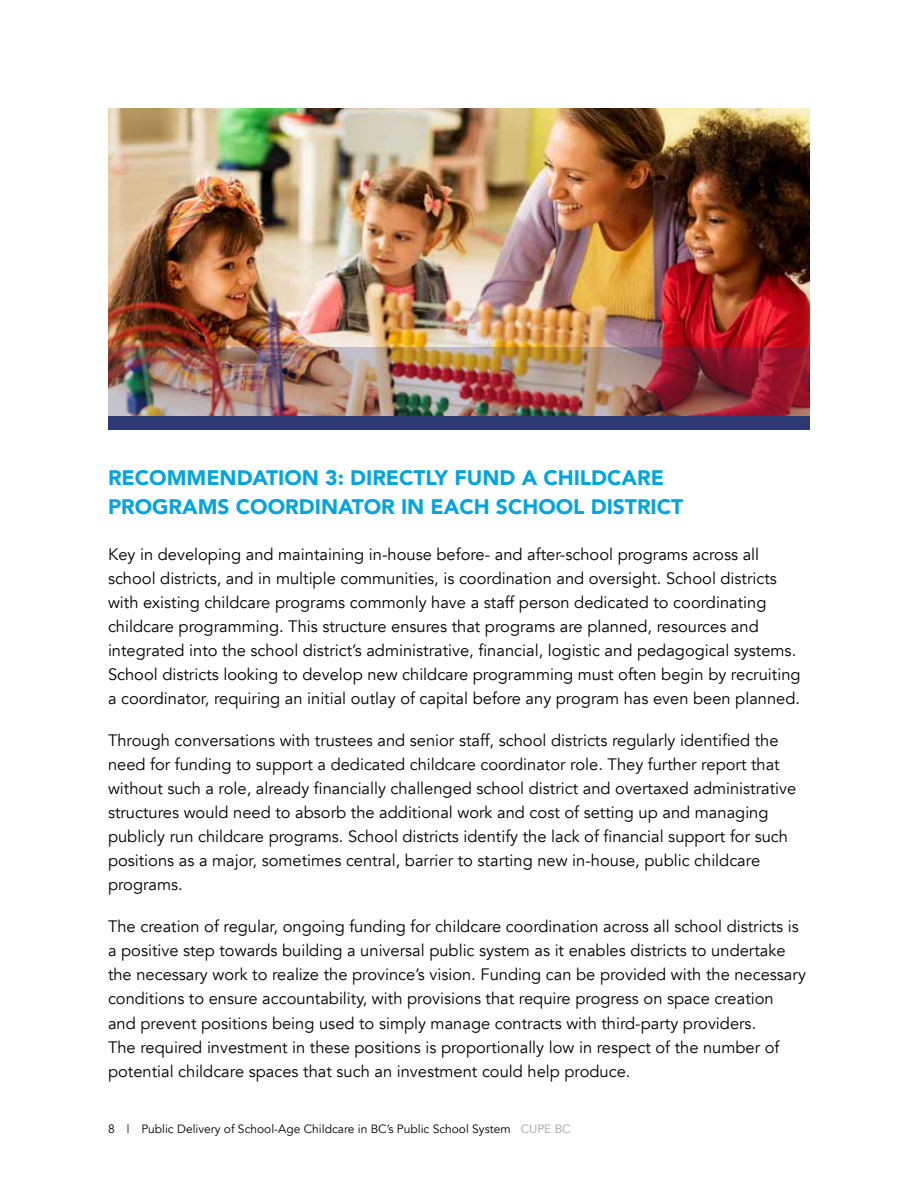
<style>
.page{position:relative;width:918px;height:1188px;background:#fff}
.page>*{position:absolute;margin:0;border:0;box-sizing:border-box;transform-origin:0 0}
.t1{font:900 21px/28.5px "Avenir";color:#00a5e0}
.t2{font:16.5px/24px "Avenir";color:#000}
.t3{font:12px "Avenir";color:#000}
.s1{color:#9fa1a4}
</style>
<div class="page">
<img style="left:108px;top:108px;width:702px;height:240px">
<img style="left:108px;top:348px;width:702px;height:68px">
<div style="left:108px;top:416px;width:702px;height:14px;background:#2d3971"></div>
<p class="t1" style="left:108px;top:463px;width:577px">RECOMMENDATION 3: DIRECTLY FUND A CHILDCARE<br>PROGRAMS COORDINATOR IN EACH SCHOOL DISTRICT</p>
<p class="t2" style="left:108px;top:543px;width:694px">Key in developing and maintaining in-house before- and after-school programs across all school districts, and in multiple communities, is coordination and oversight. School districts with existing childcare programs commonly have a staff person dedicated to coordinating childcare programming. This structure ensures that programs are planned, resources and integrated into the school district’s administrative, financial, logistic and pedagogical systems.<br>School districts looking to develop new childcare programming must often begin by recruiting a coordinator, requiring an initial outlay of capital before any program has even been planned.</p>
<p class="t2" style="left:108px;top:729px;width:690px">Through conversations with trustees and senior staff, school districts regularly identified the need for funding to support a dedicated childcare coordinator role. They further report that without such a role, already financially challenged school district and overtaxed administrative structures would need to absorb the additional work and cost of setting up and managing publicly run childcare programs. School districts identify the lack of financial support for such positions as a major, sometimes central, barrier to starting new in-house, public childcare programs.</p>
<p class="t2" style="left:108px;top:915px;width:699px">The creation of regular, ongoing funding for childcare coordination across all school districts is a positive step towards building a universal public system as it enables districts to undertake the necessary work to realize the province’s vision. Funding can be provided with the necessary conditions to ensure accountability, with provisions that require progress on space creation<br>and prevent positions being used to simply manage contracts with third-party providers.<br>The required investment in these positions is proportionally low in respect of the number of potential childcare spaces that such an investment could help produce.</p>
<p class="t3" style="left:108px;top:1122px;width:464px">8 | Public Delivery of School-Age Childcare in BC’s Public School System <span class="s1">CUPE BC</span></p>
</div>
